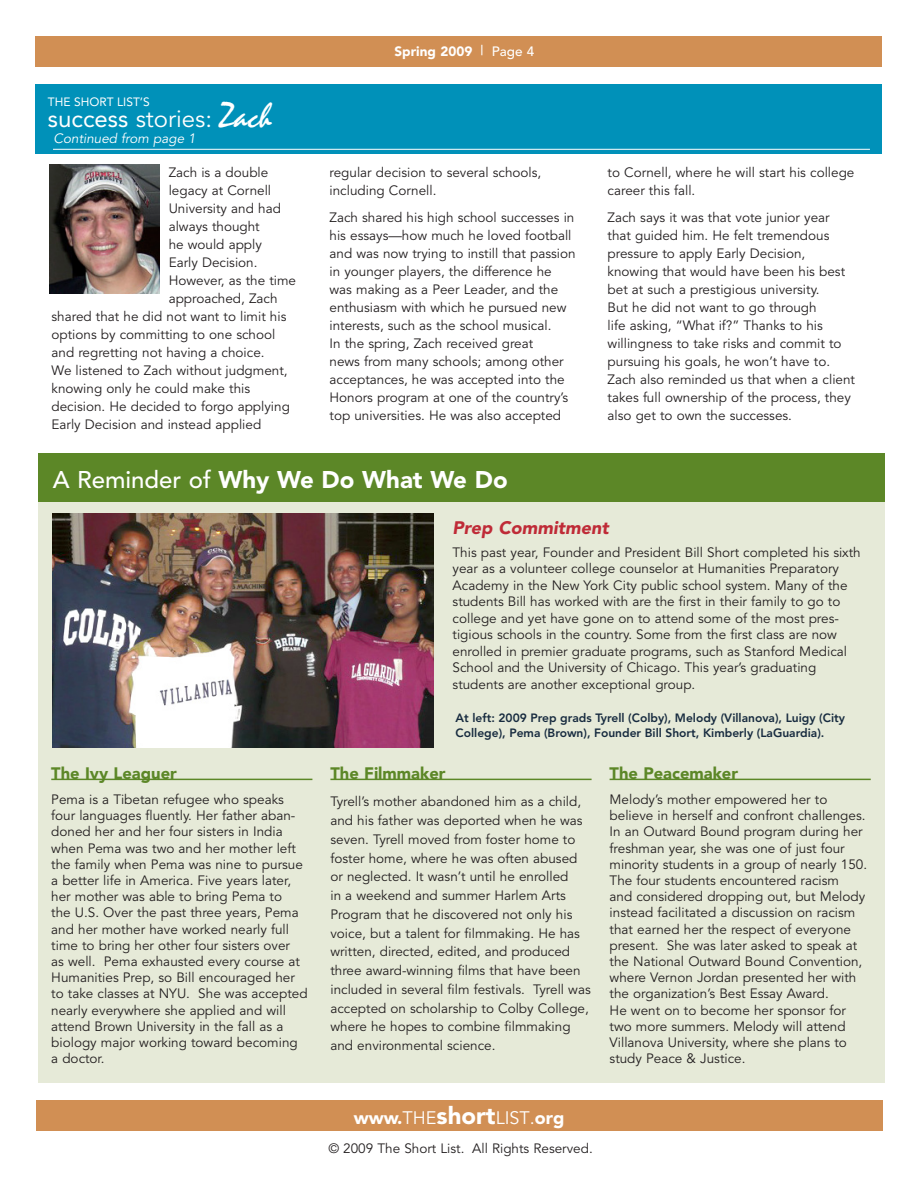
<style>
.page{position:relative;width:918px;height:1188px;background:#fff}
.page>*{position:absolute;margin:0;border:0;box-sizing:border-box;transform-origin:0 0}
.t1{font:900 24px "Avenir";color:#fff}
.t2{font:24px "Avenir";color:#fff}
.t3{font:900 18px "Avenir";color:#fff}
.side_bar_-_success{font:italic 900 18px "Avenir";color:#bf2b37}
.side_bar_-_success-2{font:900 16.5px "Avenir";color:#5c8727}
.side_bar_-_success-3{font:13.5px/16.2px "Avenir";color:#231f20}
.t4{font:italic 13.5px "Avenir";color:#fff}
.t5{font:900 13.5px "Avenir";color:#fff}
.t6{font:800 12px/14.4px "Avenir";color:#172b3f}
.t7{font:12px "Avenir";color:#fff}
.s1{font-style:inherit}
.s2{font-family:"Mistral";font-size:36px}
.s3{font-weight:500}
.s4{font-weight:400}
.s5{font-size:24px}
</style>
<div class="page">
<div style="left:38px;top:453px;width:847px;height:630px;background:#e6ead8"></div>
<div style="left:36px;top:36px;width:846px;height:31px;background:#d18f54"></div>
<div style="left:36px;top:1100px;width:846px;height:31px;background:#d18f54"></div>
<div style="left:38px;top:453px;width:847px;height:49px;background:#5c8727"></div>
<hr style="left:51px;top:779px;width:261px;height:1px;background:#5c8727">
<hr style="left:330px;top:779px;width:262px;height:1px;background:#5c8727">
<hr style="left:610px;top:779px;width:261px;height:1px;background:#5c8727">
<div style="left:36px;top:85px;width:846px;height:69px;background:#0091b9"></div>
<img style="left:50px;top:165px;width:110px;height:129px">
<hr style="left:53px;top:149px;width:817px;height:1px;background:#fff">
<img style="left:52px;top:513px;width:381px;height:234px">
<p class="t7" style="left:48px;top:95px;width:104px">THE SHORT LIST’S</p>
<p class="t2" style="left:48px;top:105px;width:226px"><span class="s1">success</span> stories: <span class="s2">Zach</span></p>
<p class="t4" style="left:54px;top:131px;width:144px">Continued from page 1</p>
<p class="side_bar_-_success-3" style="left:169px;top:164px;width:101px">Zach is a double</p>
<p class="side_bar_-_success-3" style="left:169px;top:182px;width:104px">legacy at Cornell</p>
<p class="side_bar_-_success-3" style="left:169px;top:200px;width:114px">University and had</p>
<p class="side_bar_-_success-3" style="left:169px;top:218px;width:93px">always thought</p>
<p class="side_bar_-_success-3" style="left:169px;top:236px;width:95px">he would apply</p>
<p class="side_bar_-_success-3" style="left:169px;top:254px;width:90px">Early Decision.</p>
<p class="side_bar_-_success-3" style="left:169px;top:272px;width:129px">However, as the time</p>
<p class="side_bar_-_success-3" style="left:169px;top:290px;width:110px">approached, Zach</p>
<p class="side_bar_-_success-3" style="left:52px;top:308px;width:236px">shared that he did not want to limit his</p>
<p class="side_bar_-_success-3" style="left:52px;top:326px;width:225px">options by committing to one school</p>
<p class="side_bar_-_success-3" style="left:52px;top:344px;width:215px">and regretting not having a choice.</p>
<p class="side_bar_-_success-3" style="left:52px;top:362px;width:238px">We listened to Zach without judgment,</p>
<p class="side_bar_-_success-3" style="left:52px;top:380px;width:200px">knowing only he could make this</p>
<p class="side_bar_-_success-3" style="left:52px;top:398px;width:240px">decision. He decided to forgo applying</p>
<p class="side_bar_-_success-3" style="left:52px;top:416px;width:211px">Early Decision and instead applied</p>
<p class="t5" style="left:395px;top:44px;width:141px">Spring 2009 <span class="s3">| Page 4</span></p>
<p class="side_bar_-_success-3" style="left:330px;top:164px;width:213px;line-height:18px">regular decision to several schools, including Cornell.</p>
<p class="side_bar_-_success-3" style="left:330px;top:208px;width:248px;line-height:18px">Zach shared his high school successes in his essays—how much he loved football and was now trying to instill that passion in younger players, the difference he was making as a Peer Leader, and the enthusiasm with which he pursued new interests, such as the school musical.<br>In the spring, Zach received great<br>news from many schools; among other acceptances, he was accepted into the Honors program at one of the country’s top universities. He was also accepted</p>
<p class="side_bar_-_success-3" style="left:608px;top:164px;width:248px;line-height:18px">to Cornell, where he will start his college career this fall.</p>
<p class="side_bar_-_success-3" style="left:608px;top:208px;width:249px;line-height:18px">Zach says it was that vote junior year that guided him. He felt tremendous pressure to apply Early Decision, knowing that would have been his best bet at such a prestigious university.<br>But he did not want to go through<br>life asking, “What if?” Thanks to his willingness to take risks and commit to pursuing his goals, he won’t have to.<br>Zach also reminded us that when a client takes full ownership of the process, they also get to own the successes.</p>
<p class="t1" style="left:53px;top:465px;width:456px"><span class="s3">A Reminder of</span> Why We Do What We Do</p>
<p class="side_bar_-_success" style="left:453px;top:517px;width:158px">Prep Commitment</p>
<p class="side_bar_-_success-3" style="left:453px;top:544px;width:410px">This past year, Founder and President Bill Short completed his sixth year as a volunteer college counselor at Humanities Preparatory Academy in the New York City public school system. Many of the students Bill has worked with are the first in their family to go to college and yet have gone on to attend some of the most pres&shy;tigious schools in the country. Some from the first class are now enrolled in premier graduate programs, such as Stanford Medical School and the University of Chicago. This year’s graduating students are another exceptional group.</p>
<p class="side_bar_-_success-2" style="left:51px;top:763px;width:127px">The Ivy Leaguer</p>
<p class="side_bar_-_success-3" style="left:51px;top:792px;width:258px">Pema is a Tibetan refugee who speaks four languages fluently. Her father aban&shy;doned her and her four sisters in India when Pema was two and her mother left the family when Pema was nine to pursue a better life in America. Five years later, her mother was able to bring Pema to<br>the U.S. Over the past three years, Pema and her mother have worked nearly full time to bring her other four sisters over<br>as well. Pema exhausted every course at Humanities Prep, so Bill encouraged her to take classes at NYU. She was accepted nearly everywhere she applied and will attend Brown University in the fall as a biology major working toward becoming a doctor.</p>
<p class="t6" style="left:456px;top:711px;width:391px">At left: 2009 Prep grads Tyrell (Colby), Melody (Villanova), Luigy (City<br>College), Pema (Brown), Founder Bill Short, Kimberly (LaGuardia).</p>
<p class="side_bar_-_success-2" style="left:330px;top:763px;width:117px">The Filmmaker</p>
<p class="side_bar_-_success-3" style="left:330px;top:793px;width:262px;line-height:18.8px">Tyrell’s mother abandoned him as a child, and his father was deported when he was seven. Tyrell moved from foster home to foster home, where he was often abused or neglected. It wasn’t until he enrolled<br>in a weekend and summer Harlem Arts Program that he discovered not only his voice, but a talent for filmmaking. He has written, directed, edited, and produced three award-winning films that have been included in several film festivals. Tyrell was accepted on scholarship to Colby College, where he hopes to combine filmmaking and environmental science.</p>
<p class="t3" style="left:354px;top:1107px;width:212px">www.<span class="s4">the</span><span class="s5">short</span><span class="s4">list</span><span class="s4">.</span>org</p>
<p class="side_bar_-_success-3" style="left:328px;top:1140px;width:266px">© 2009 The Short List. All Rights Reserved.</p>
<p class="side_bar_-_success-2" style="left:610px;top:763px;width:130px">The Peacemaker</p>
<p class="side_bar_-_success-3" style="left:610px;top:792px;width:259px">Melody’s mother empowered her to believe in herself and confront challenges.<br>In an Outward Bound program during her freshman year, she was one of just four minority students in a group of nearly 150.<br>The four students encountered racism<br>and considered dropping out, but Melody instead facilitated a discussion on racism that earned her the respect of everyone present. She was later asked to speak at the National Outward Bound Convention, where Vernon Jordan presented her with the organization’s Best Essay Award.<br>He went on to become her sponsor for two more summers. Melody will attend Villanova University, where she plans to study Peace &amp; Justice.</p>
</div>
